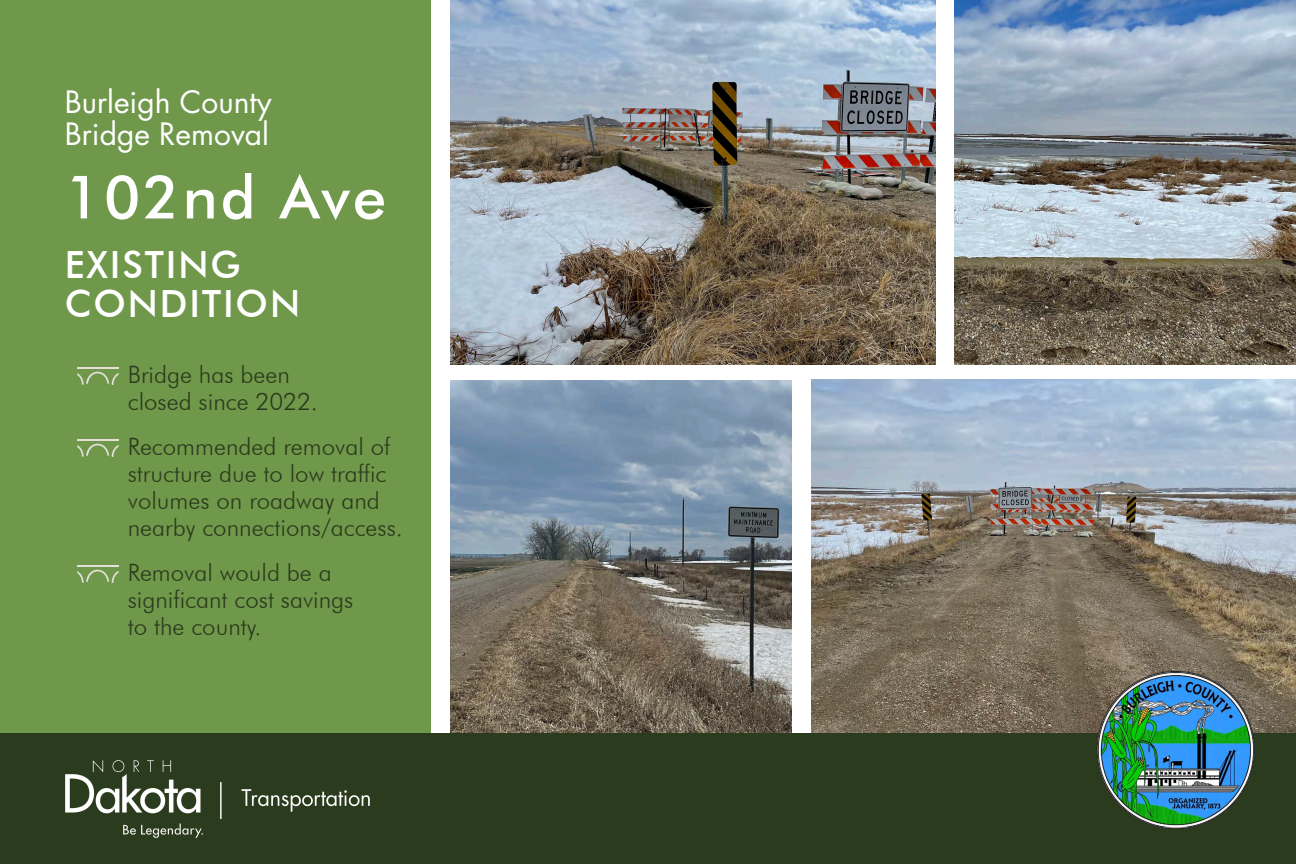
<style>
.page{position:relative;width:1296px;height:864px;background:#fff}
.page>*{position:absolute;margin:0;border:0;box-sizing:border-box;transform-origin:0 0}
.t1{font:500 60px "Futura BT";letter-spacing:.05em;color:#fff}
.t2{font:500 37.5px/38.5px "Futura BT";letter-spacing:.05em;color:#fff}
.t3{font:30px/32.5px "Futura Std";color:#fff}
.t4{font:300 24px/27px "Futura BT";color:#2b3b1d}
</style>
<div class="page">
<div style="left:0;top:0;width:430px;height:734px;background:#70984b"></div>
<img style="left:450px;top:380px;width:342px;height:354px">
<img style="left:812px;top:380px;width:484px;height:354px">
<div style="left:0;top:734px;width:1296px;height:130px;background:#2b3b1d"></div>
<img style="left:66px;top:761px;width:303px;height:76px">
<img style="left:1097px;top:671px;width:157px;height:156px">
<img style="left:954px;top:0;width:342px;height:364px">
<img style="left:450px;top:0;width:486px;height:364px">
<hr style="left:77px;top:368px;width:42px;height:1px;background:#e3dfda">
<svg style="left:77px;top:372px;width:42px;height:13px"></svg>
<hr style="left:77px;top:440px;width:42px;height:1px;background:#e3dfda">
<svg style="left:77px;top:444px;width:42px;height:13px"></svg>
<hr style="left:77px;top:566px;width:42px;height:1px;background:#e3dfda">
<svg style="left:77px;top:570px;width:42px;height:13px"></svg>
<p class="t3" style="left:65px;top:86px;width:208px">Burleigh County<br>Bridge Removal</p>
<p class="t1" style="left:65px;top:161px;width:323px">102nd Ave</p>
<p class="t2" style="left:65px;top:246px;width:237px">EXISTING<br>CONDITION</p>
<p class="t4" style="left:128px;top:361px;width:192px">Bridge has been closed since 2022.</p>
<p class="t4" style="left:128px;top:433px;width:277px">Recommended removal of structure due to low traffic volumes on roadway and nearby connections/access.</p>
<p class="t4" style="left:128px;top:559px;width:227px">Removal would be a significant cost savings to the county.</p>
</div>
